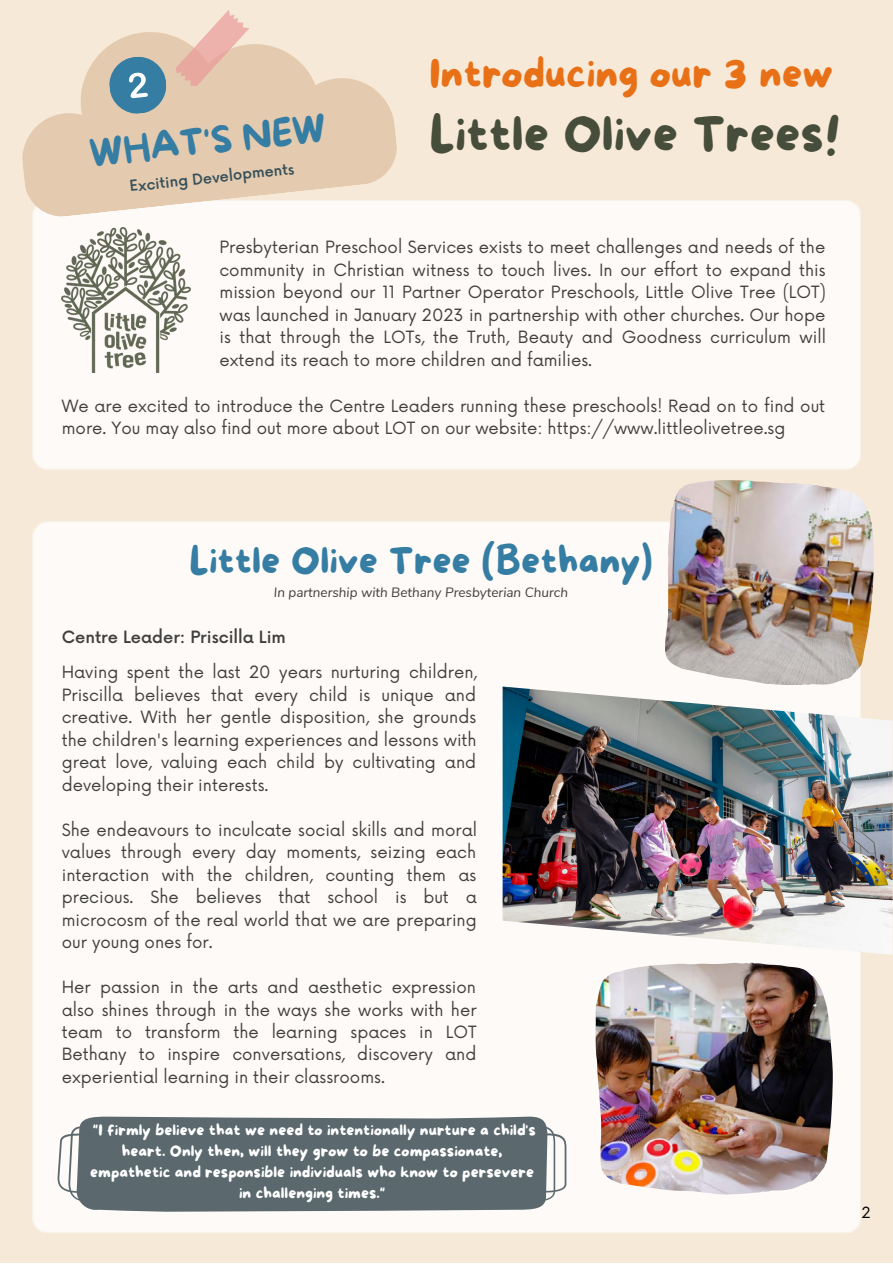
<style>
.page{position:relative;width:893px;height:1264px;background:#fff}
.page>*{position:absolute;margin:0;border:0;box-sizing:border-box;transform-origin:0 0}
.t1{font:49.5px "More Sugar";color:#474d3b}
.t2{font:40.5px "More Sugar";color:#e87118}
.t3{font:37.5px "More Sugar";color:#367da3}
.t4{font:36.75px "More Sugar";color:#367da3}
.t5{font:16.5px/22.5px "Now";color:#403f3f;text-align:justify}
.t6{font:500 16.5px "Now";color:#403f3f}
.t7{font:15.6px/21px "More Sugar";color:#fff;text-align:center}
.t8{font:15px "Now";color:#000}
.t9{font:500 14.7px "Now";color:#374f59}
.t10{font:italic 13.5px "Nunito Sans";color:#403f3f}
</style>
<div class="page">
<div style="left:0;top:0;width:892px;height:1262px;background:#f7e9d7"></div>
<div style="left:32px;top:200px;width:829px;height:270px;background:#fdfaf7"></div>
<div style="left:32px;top:521px;width:829px;height:712px;background:#fdfaf7"></div>
<svg style="left:22px;top:44px;width:378px;height:176px;fill:#e4cbaf"></svg>
<svg style="left:106px;top:10px;width:149px;height:107px"></svg>
<img style="left:62px;top:227px;width:128px;height:145px">
<img style="left:502px;top:686px;width:390px;height:268px">
<img style="left:664px;top:480px;width:209px;height:205px">
<img style="left:595px;top:962px;width:237px;height:232px">
<svg style="left:57px;top:1116px;width:509px;height:95px;background:#69767b"></svg>
<h3 class="t4" style="left:88px;top:133px;width:239px;rotate:-6deg">WHAT'S NEW</h3>
<p class="t9" style="left:129px;top:178px;width:167px;rotate:-6deg">Exciting Developments</p>
<h2 class="t2" style="left:429px;top:52px;width:405px">Introducing our 3 new</h2>
<h1 class="t1" style="left:429px;top:108px;width:412px">Little Olive Trees!</h1>
<p class="t5" style="left:219px;top:237px;width:608px">Presbyterian Preschool Services exists to meet challenges and needs of the community in Christian witness to touch lives. In our effort to expand this mission beyond our 11 Partner Operator Preschools, Little Olive Tree (LOT) was launched in January 2023 in partnership with other churches. Our hope is that through the LOTs, the Truth, Beauty and Goodness curriculum will extend its reach to more children and families.</p>
<p class="t5" style="left:62px;top:395px;width:765px">We are excited to introduce the Centre Leaders running these preschools! Read on to find out more. You may also find out more about LOT on our website: https://www.littleolivetree.sg</p>
<h3 class="t3" style="left:190px;top:540px;width:464px">Little Olive Tree (Bethany)</h3>
<p class="t10" style="left:274px;top:583px;width:295px">In partnership with Bethany Presbyterian Church</p>
<p class="t6" style="left:62px;top:628px;width:226px">Centre Leader: Priscilla Lim</p>
<p class="t5" style="left:62px;top:661px;width:417px">Having spent the last 20 years nurturing children, Priscilla believes that every child is unique and creative. With her gentle disposition, she grounds the children's learning experiences and lessons with great love, valuing each child by cultivating and developing their interests.</p>
<p class="t5" style="left:62px;top:819px;width:417px">She endeavours to inculcate social skills and moral values through every day moments, seizing each interaction with the children, counting them as precious. She believes that school is but a microcosm of the real world that we are preparing our young ones for.</p>
<p class="t5" style="left:62px;top:976px;width:416px">Her passion in the arts and aesthetic expression also shines through in the ways she works with her team to transform the learning spaces in LOT Bethany to inspire conversations, discovery and experiential learning in their classrooms.</p>
<p class="t7" style="left:90px;top:1120px;width:447px">"I firmly believe that we need to intentionally nurture a child's heart. Only then, will they grow to be compassionate, empathetic and responsible individuals who know to persevere in challenging times."</p>
<p class="t8" style="left:861px;top:1203px;width:11px">2</p>
</div>
